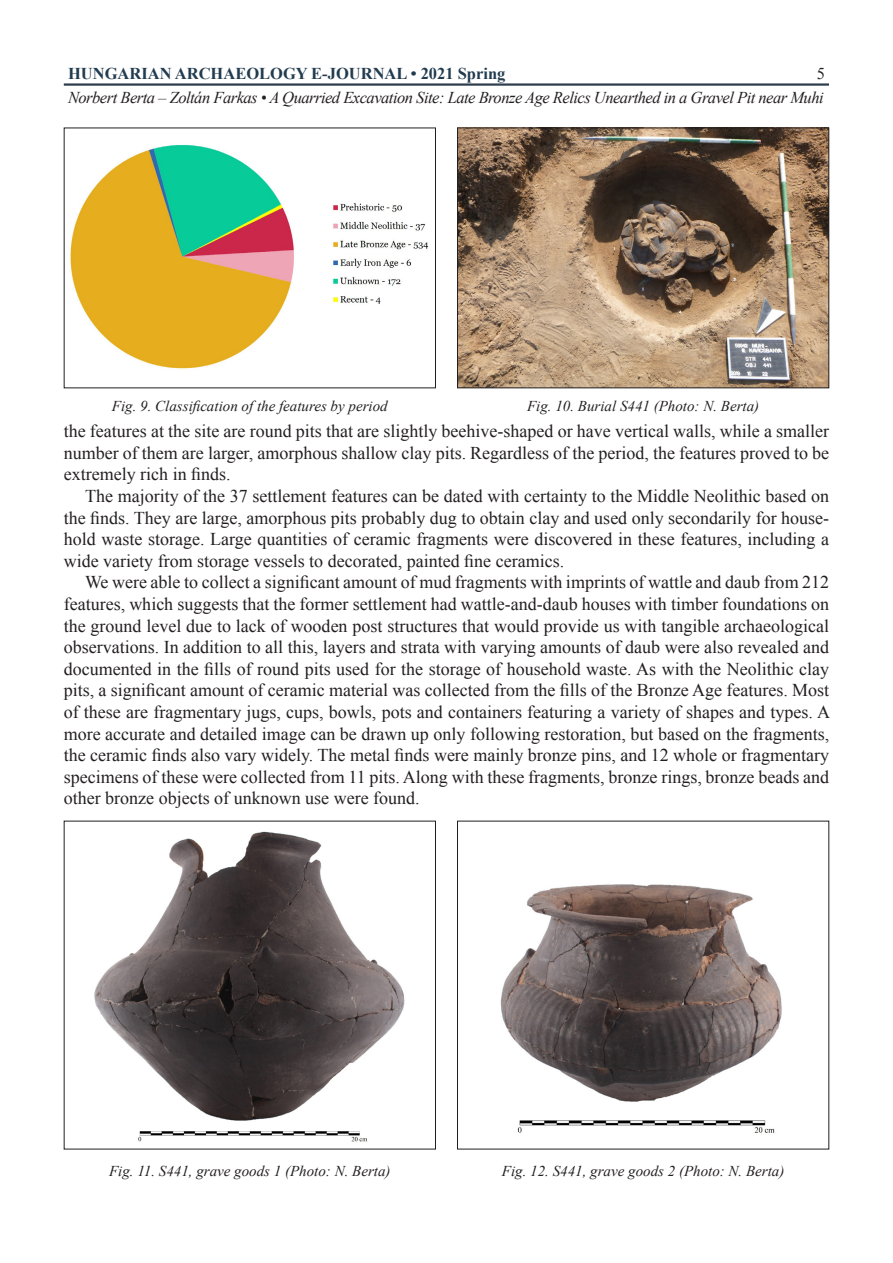
<style>
.page{position:relative;width:893px;height:1263px;background:#fff}
.page>*{position:absolute;margin:0;border:0;box-sizing:border-box;transform-origin:0 0}
.cikk_szoveg_print{font:18px/21.6px "Times New Roman";color:#231f20;text-align:justify}
.t1{font:italic 16.5px "Times New Roman";letter-spacing:-.03em;color:#231f20}
.t2{font:700 16.5px "Times New Roman";color:#213b4f}
.t3{font:16.5px "Times New Roman";color:#231f20}
.kepala{font:italic 15px "Times New Roman";color:#231f20}
</style>
<div class="page">
<hr style="left:64px;top:83px;width:765px;height:3px;background:#2d3d4d">
<img style="left:459px;top:130px;width:368px;height:256px">
<div style="left:457px;top:128px;width:372px;height:260px;border:1px solid #231f20"></div>
<img style="left:500px;top:884px;width:282px;height:249px">
<img style="left:94px;top:831px;width:311px;height:311px">
<img style="left:70px;top:144px;width:359px;height:225px">
<p class="t2" style="left:68px;top:62px;width:439px">HUNGARIAN ARCHAEOLOGY E-JOURNAL • 2021 Spring</p>
<p class="t3" style="left:817px;top:62px;width:10px">5</p>
<p class="t1" style="left:68px;top:87px;width:757px">Norbert Berta – Zoltán Farkas • A Quarried Excavation Site: Late Bronze Age Relics Unearthed in a Gravel Pit near Muhi</p>
<p class="kepala" style="left:112px;top:396px;width:277px">Fig. 9. Classification of the features by period</p>
<p class="kepala" style="left:527px;top:396px;width:234px">Fig. 10. Burial S441 (Photo: N. Berta)</p>
<p class="cikk_szoveg_print" style="left:64px;top:420px;width:767px">the features at the site are round pits that are slightly beehive-shaped or have vertical walls, while a smaller number of them are larger, amorphous shallow clay pits. Regardless of the period, the features proved to be extremely rich in finds.</p>
<p class="cikk_szoveg_print" style="left:64px;top:485px;width:767px;text-indent:21px">The majority of the 37 settlement features can be dated with certainty to the Middle Neolithic based on the finds. They are large, amorphous pits probably dug to obtain clay and used only secondarily for house&shy;hold waste storage. Large quantities of ceramic fragments were discovered in these features, including a wide variety from storage vessels to decorated, painted fine ceramics.</p>
<p class="cikk_szoveg_print" style="left:64px;top:571px;width:768px;text-indent:21px">We were able to collect a significant amount of mud fragments with imprints of wattle and daub from 212 features, which suggests that the former settlement had wattle-and-daub houses with timber foundations on the ground level due to lack of wooden post structures that would provide us with tangible archaeological observations. In addition to all this, layers and strata with varying amounts of daub were also revealed and documented in the fills of round pits used for the storage of household waste. As with the Neolithic clay pits, a significant amount of ceramic material was collected from the fills of the Bronze Age features. Most of these are fragmentary jugs, cups, bowls, pots and containers featuring a variety of shapes and types. A more accurate and detailed image can be drawn up only following restoration, but based on the fragments, the ceramic finds also vary widely. The metal finds were mainly bronze pins, and 12 whole or fragmentary specimens of these were collected from 11 pits. Along with these fragments, bronze rings, bronze beads and other bronze objects of unknown use were found.</p>
<p class="kepala" style="left:109px;top:1160px;width:283px">Fig. 11. S441, grave goods 1 (Photo: N. Berta)</p>
<p class="kepala" style="left:502px;top:1160px;width:284px">Fig. 12. S441, grave goods 2 (Photo: N. Berta)</p>
</div>
